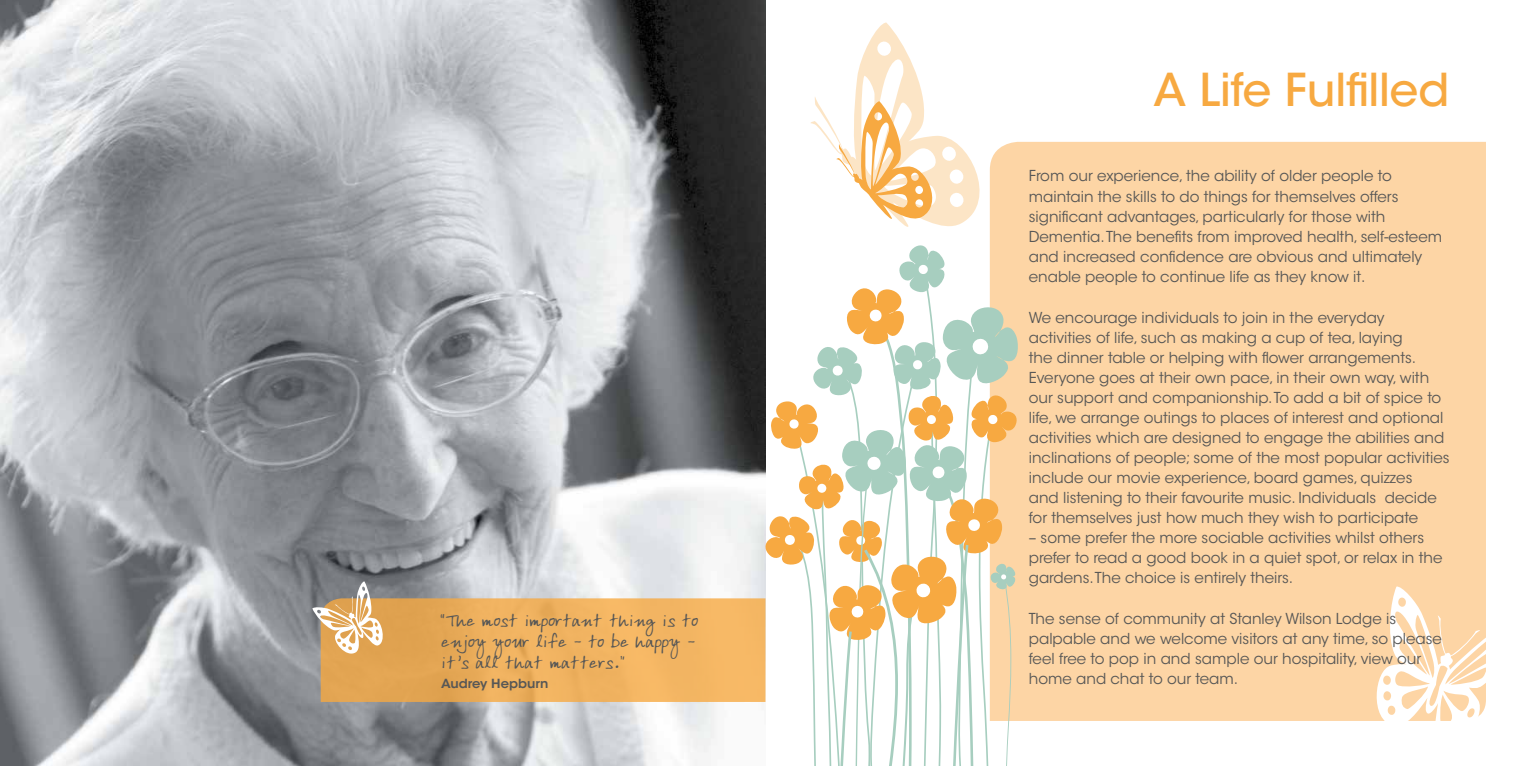
<style>
.page{position:relative;width:1531px;height:766px;background:#fff}
.page>*{position:absolute;margin:0;border:0;box-sizing:border-box;transform-origin:0 0}
.t1{font:500 45px "ITC Avant Garde Std";color:#f7a941}
.t2{font:17.5px/21px "Ardleys Hand";color:#575756;scale:1.05 1}
.t3{font:15px/20px "ITC Avant Garde Std";color:#575756}
.t4{font:600 12.5px "ITC Avant Garde Std";color:#575756;scale:1.05 1}
</style>
<div class="page">
<div style="left:990px;top:142px;width:496px;height:578px;background:#fdd5a5"></div>
<img style="left:0;top:0;width:765px;height:765px">
<svg style="left:1369px;top:585px;width:117px;height:136px"></svg>
<svg style="left:810px;top:22px;width:170px;height:205px"></svg>
<svg style="left:312px;top:243px;width:707px;height:522px"></svg>
<p class="t2" style="left:441px;top:609px;width:246px">“The most important thing is to enjoy your life - to be happy - it’s all that matters.”</p>
<p class="t4" style="left:441px;top:675px;width:103px">Audrey Hepburn</p>
<h1 class="t1" style="left:1153px;top:62px;width:297px">A Life Fulfilled</h1>
<p class="t3" style="left:1029px;top:166px;width:415px">From our experience, the ability of older people to maintain the skills to do things for themselves offers significant advantages, particularly for those with Dementia. The benefits from improved health, self-esteem and increased confidence are obvious and ultimately enable people to continue life as they know it.</p>
<p class="t3" style="left:1029px;top:307px;width:422px">We encourage individuals to join in the everyday activities of life, such as making a cup of tea, laying<br>the dinner table or helping with flower arrangements.<br>Everyone goes at their own pace, in their own way, with our support and companionship. To add a bit of spice to life, we arrange outings to places of interest and optional activities which are designed to engage the abilities and inclinations of people; some of the most popular activities include our movie experience, board games, quizzes<br>and listening to their favourite music. Individuals decide for themselves just how much they wish to participate</p>
<p class="t3" style="left:1029px;top:527px;width:415px">– some prefer the more sociable activities whilst others prefer to read a good book in a quiet spot, or relax in the gardens. The choice is entirely theirs.</p>
<p class="t3" style="left:1029px;top:609px;width:415px">The sense of community at Stanley Wilson Lodge is palpable and we welcome visitors at any time, so please feel free to pop in and sample our hospitality, view our home and chat to our team.</p>
</div>
